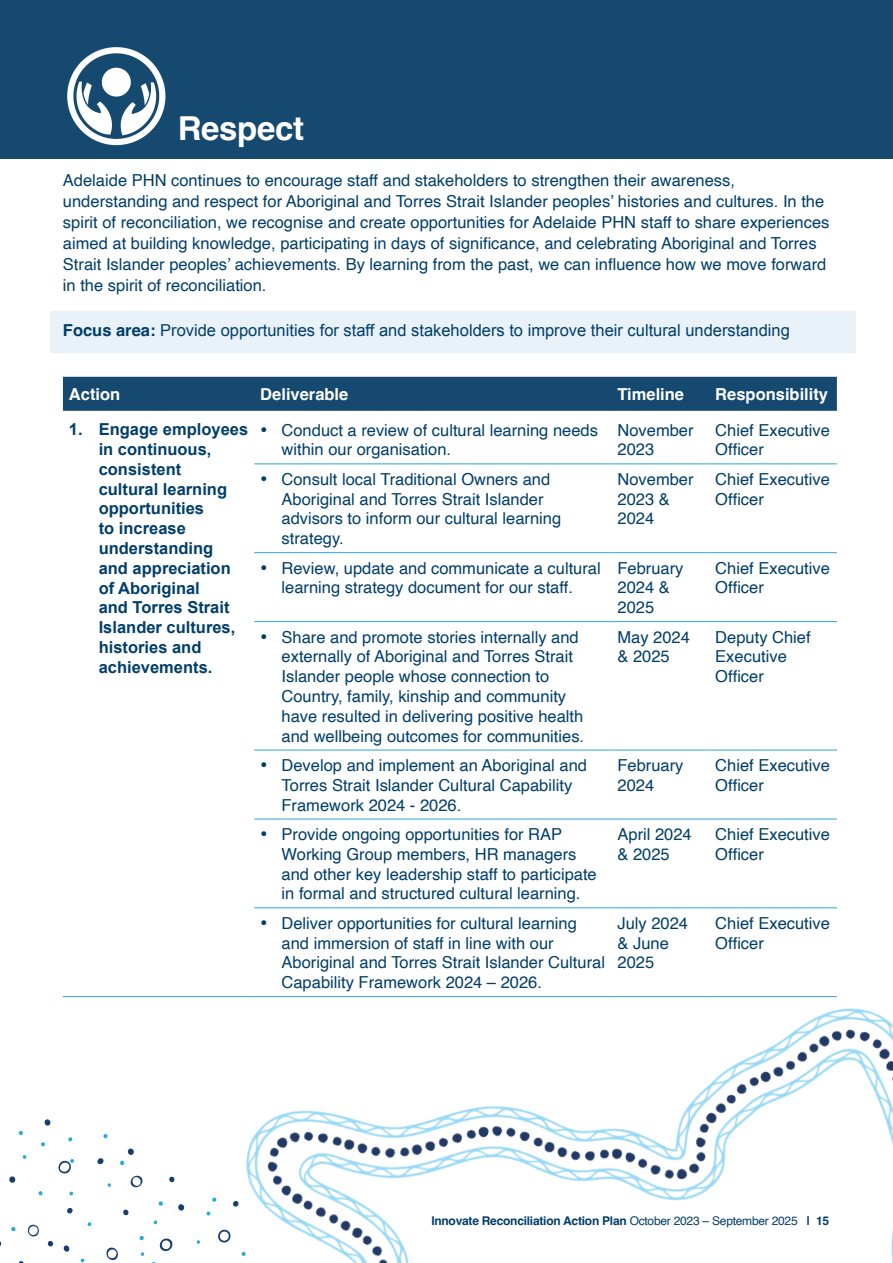
<style>
.page{position:relative;width:893px;height:1263px;background:#fff}
.page>*{position:absolute;margin:0;border:0;box-sizing:border-box;transform-origin:0 0}
.t1{font:700 33px "Helvetica";letter-spacing:-.01em;color:#fff}
.table_text{font:16.5px/19.8px "Helvetica";color:#003e6a}
.Timeline_and_Responsibility{font:16.5px/19.8px "Helvetica";color:#003e6a}
.Table_Action{font:700 16.5px/19.8px "Arial";color:#003e6a}
.shaded_text{font:16.5px "Arial";color:#003e6a}
.table_heading{font:700 16.5px "Helvetica";color:#fff}
.t2{font:700 12px "Helvetica";letter-spacing:-.02em;color:#003e6a}
.s1{font-family:"Helvetica";font-weight:700}
.s2{font-weight:400}
</style>
<div class="page">
<div style="left:0;top:0;width:893px;height:159px;background:#164970"></div>
<div style="left:50px;top:311px;width:805px;height:42px;background:#e9f1f9"></div>
<div style="left:63px;top:377px;width:774px;height:34px;background:#164970"></div>
<hr style="left:254px;top:463px;width:357px;height:1px;background:#2aa5da">
<hr style="left:611px;top:463px;width:98px;height:1px;background:#2aa5da">
<hr style="left:709px;top:463px;width:128px;height:1px;background:#2aa5da">
<hr style="left:254px;top:552px;width:357px;height:1px;background:#2aa5da">
<hr style="left:611px;top:552px;width:98px;height:1px;background:#2aa5da">
<hr style="left:709px;top:552px;width:128px;height:1px;background:#2aa5da">
<hr style="left:254px;top:621px;width:357px;height:1px;background:#2aa5da">
<hr style="left:611px;top:621px;width:98px;height:1px;background:#2aa5da">
<hr style="left:709px;top:621px;width:128px;height:1px;background:#2aa5da">
<hr style="left:254px;top:750px;width:357px;height:1px;background:#2aa5da">
<hr style="left:611px;top:750px;width:98px;height:1px;background:#2aa5da">
<hr style="left:709px;top:750px;width:128px;height:1px;background:#2aa5da">
<hr style="left:254px;top:819px;width:357px;height:1px;background:#2aa5da">
<hr style="left:611px;top:819px;width:98px;height:1px;background:#2aa5da">
<hr style="left:709px;top:819px;width:128px;height:1px;background:#2aa5da">
<hr style="left:254px;top:907px;width:357px;height:1px;background:#2aa5da">
<hr style="left:611px;top:907px;width:98px;height:1px;background:#2aa5da">
<hr style="left:709px;top:907px;width:128px;height:1px;background:#2aa5da">
<hr style="left:63px;top:996px;width:191px;height:1px;background:#2aa5da">
<img style="left:100px;top:996px;width:793px;height:267px">
<img style="left:67px;top:47px;width:99px;height:99px">
<svg style="left:104px;top:1246px;width:16px;height:16px"></svg>
<svg style="left:156px;top:1237px;width:20px;height:16px"></svg>
<svg style="left:215px;top:1228px;width:19px;height:16px"></svg>
<svg style="left:127px;top:1174px;width:19px;height:15px"></svg>
<svg style="left:9px;top:1176px;width:7px;height:7px"></svg>
<svg style="left:67px;top:1208px;width:6px;height:6px"></svg>
<svg style="left:44px;top:1119px;width:7px;height:7px"></svg>
<svg style="left:63px;top:1245px;width:7px;height:7px"></svg>
<svg style="left:97px;top:1157px;width:8px;height:8px"></svg>
<svg style="left:122px;top:1209px;width:8px;height:7px"></svg>
<svg style="left:177px;top:1203px;width:9px;height:8px"></svg>
<svg style="left:168px;top:1176px;width:8px;height:7px"></svg>
<svg style="left:231px;top:1200px;width:9px;height:7px"></svg>
<svg style="left:27px;top:1224px;width:27px;height:23px"></svg>
<svg style="left:11px;top:1227px;width:5px;height:4px"></svg>
<svg style="left:196px;top:1240px;width:5px;height:4px"></svg>
<svg style="left:151px;top:1261px;width:6px;height:2px"></svg>
<svg style="left:138px;top:1235px;width:7px;height:6px"></svg>
<svg style="left:158px;top:1201px;width:5px;height:5px"></svg>
<svg style="left:211px;top:1197px;width:6px;height:5px"></svg>
<svg style="left:107px;top:1183px;width:4px;height:4px"></svg>
<svg style="left:58px;top:1159px;width:16px;height:15px"></svg>
<svg style="left:41px;top:1142px;width:4px;height:4px"></svg>
<svg style="left:19px;top:1131px;width:4px;height:4px"></svg>
<svg style="left:119px;top:1148px;width:16px;height:18px"></svg>
<svg style="left:241px;top:1251px;width:6px;height:5px"></svg>
<svg style="left:140px;top:1252px;width:5px;height:4px"></svg>
<svg style="left:80px;top:1258px;width:5px;height:5px"></svg>
<svg style="left:87px;top:1222px;width:5px;height:4px"></svg>
<svg style="left:69px;top:1191px;width:5px;height:5px"></svg>
<svg style="left:38px;top:1191px;width:5px;height:5px"></svg>
<svg style="left:153px;top:1220px;width:5px;height:5px"></svg>
<svg style="left:103px;top:1134px;width:5px;height:4px"></svg>
<svg style="left:68px;top:1137px;width:5px;height:5px"></svg>
<svg style="left:22px;top:1155px;width:5px;height:4px"></svg>
<svg style="left:206px;top:1211px;width:4px;height:5px"></svg>
<h1 class="t1" style="left:178px;top:108px;width:128px">Respect</h1>
<p class="table_text" style="left:63px;top:170px;width:768px;line-height:21px">Adelaide PHN continues to encourage staff and stakeholders to strengthen their awareness, understanding and respect for Aboriginal and Torres Strait Islander peoples’ histories and cultures. In the spirit of reconciliation, we recognise and create opportunities for Adelaide PHN staff to share experiences aimed at building knowledge, participating in days of significance, and celebrating Aboriginal and Torres Strait Islander peoples’ achievements. By learning from the past, we can influence how we move forward in the spirit of reconciliation.</p>
<p class="shaded_text" style="left:63px;top:320px;width:728px"><span class="s1">Focus area:</span> Provide opportunities for staff and stakeholders to improve their cultural understanding</p>
<p class="table_heading" style="left:69px;top:384px;width:53px">Action</p>
<p class="table_heading" style="left:260px;top:384px;width:90px">Deliverable</p>
<p class="table_heading" style="left:617px;top:384px;width:68px">Timeline</p>
<p class="table_heading" style="left:715px;top:384px;width:114px">Responsibility</p>
<p class="Table_Action" style="left:99px;top:420px;width:151px;text-indent:-30px">1. Engage employees in continuous, consistent<br>cultural learning opportunities<br>to increase understanding<br>and appreciation of Aboriginal<br>and Torres Strait<br>Islander cultures, histories and achievements.</p>
<p class="table_text" style="left:282px;top:420px;width:318px;text-indent:-21px">• Conduct a review of cultural learning needs within our organisation.</p>
<p class="Timeline_and_Responsibility" style="left:617px;top:420px;width:78px">November<br>2023</p>
<p class="Timeline_and_Responsibility" style="left:715px;top:420px;width:116px">Chief Executive<br>Officer</p>
<p class="table_text" style="left:282px;top:470px;width:281px;text-indent:-21px">• Consult local Traditional Owners and<br>Aboriginal and Torres Strait Islander advisors to inform our cultural learning strategy.</p>
<p class="Timeline_and_Responsibility" style="left:617px;top:470px;width:78px">November<br>2023 &amp;<br>2024</p>
<p class="Timeline_and_Responsibility" style="left:715px;top:470px;width:116px">Chief Executive<br>Officer</p>
<p class="table_text" style="left:260px;top:558px;width:342px;text-align:center">• Review, update and communicate a cultural learning strategy document for our staff.</p>
<p class="Timeline_and_Responsibility" style="left:617px;top:558px;width:68px">February<br>2024 &amp;<br>2025</p>
<p class="Timeline_and_Responsibility" style="left:715px;top:558px;width:116px">Chief Executive<br>Officer</p>
<p class="table_text" style="left:282px;top:627px;width:304px;text-indent:-21px">• Share and promote stories internally and externally of Aboriginal and Torres Strait Islander people whose connection to Country, family, kinship and community have resulted in delivering positive health and wellbeing outcomes for communities.</p>
<p class="Timeline_and_Responsibility" style="left:617px;top:627px;width:74px">May 2024 &amp; 2025</p>
<p class="Timeline_and_Responsibility" style="left:715px;top:627px;width:97px">Deputy Chief<br>Executive<br>Officer</p>
<p class="table_text" style="left:282px;top:756px;width:307px;text-indent:-21px">• Develop and implement an Aboriginal and<br>Torres Strait Islander Cultural Capability<br>Framework 2024 - 2026.</p>
<p class="Timeline_and_Responsibility" style="left:617px;top:756px;width:68px">February<br>2024</p>
<p class="Timeline_and_Responsibility" style="left:715px;top:756px;width:116px">Chief Executive<br>Officer</p>
<p class="table_text" style="left:282px;top:825px;width:317px;text-indent:-21px">• Provide ongoing opportunities for RAP Working Group members, HR managers and other key leadership staff to participate in formal and structured cultural learning.</p>
<p class="Timeline_and_Responsibility" style="left:617px;top:825px;width:76px">April 2024 &amp; 2025</p>
<p class="Timeline_and_Responsibility" style="left:715px;top:825px;width:116px">Chief Executive<br>Officer</p>
<p class="table_text" style="left:282px;top:913px;width:325px;text-indent:-21px">• Deliver opportunities for cultural learning and immersion of staff in line with our Aboriginal and Torres Strait Islander Cultural Capability Framework 2024 – 2026.</p>
<p class="Timeline_and_Responsibility" style="left:617px;top:913px;width:72px">July 2024 &amp; June<br>2025</p>
<p class="Timeline_and_Responsibility" style="left:715px;top:913px;width:116px">Chief Executive<br>Officer</p>
<p class="t2" style="left:431px;top:1213px;width:399px">Innovate Reconciliation Action Plan <span class="s2">October 2023 – September 2025</span> | 15</p>
</div>
